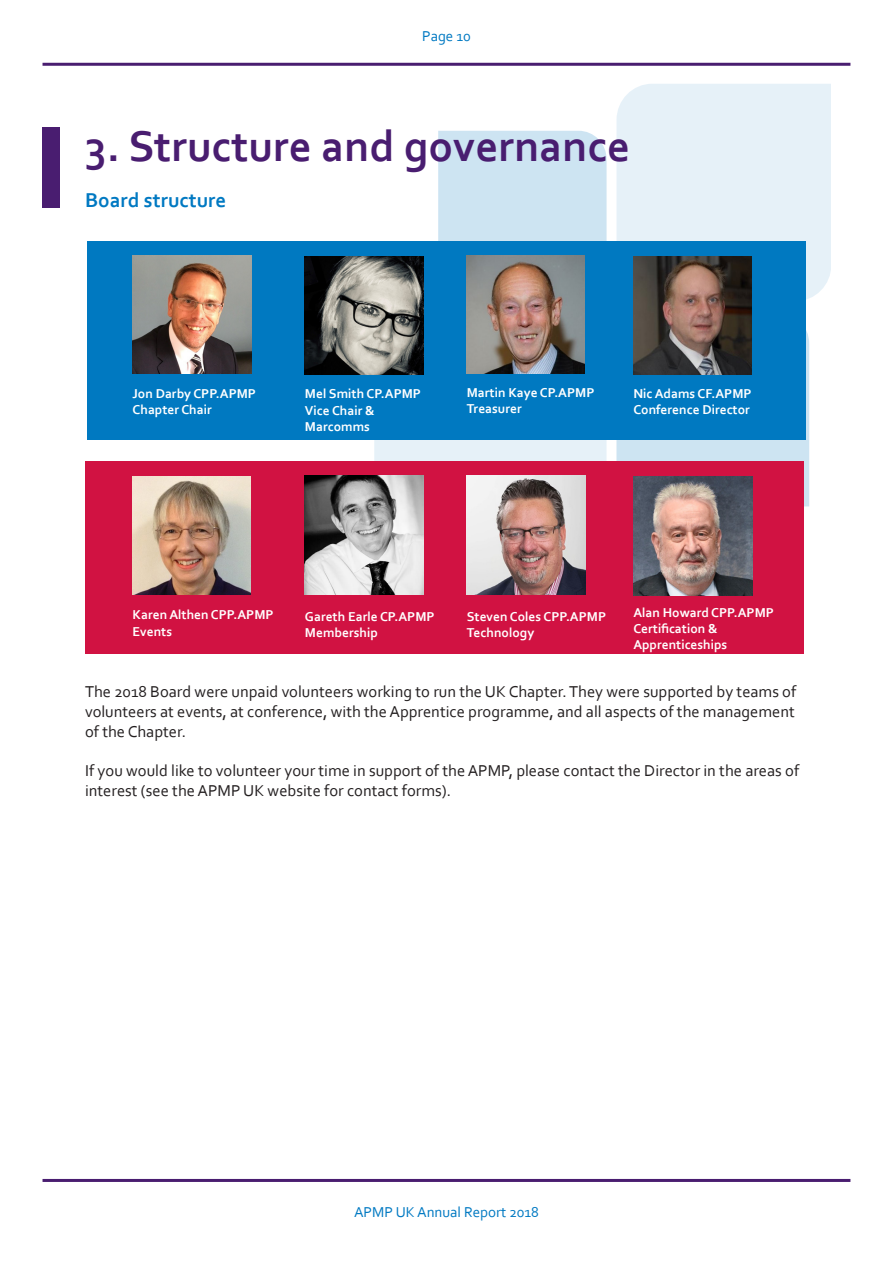
<style>
.page{position:relative;width:893px;height:1263px;background:#fff}
.page>*{position:absolute;margin:0;border:0;box-sizing:border-box;transform-origin:0 0}
.t1{font:700 45px "Corbel";color:#491d70}
.t2{font:700 21px "Corbel";color:#0079c2}
.t3{font:16.5px/19.8px "Corbel";color:#231f20;text-align:justify}
.t4{font:700 16.5px "Corbel";color:#fff}
.t5{font:15px "Corbel";color:#0079c2}
.t6{font:700 13.5px/16.2px "Corbel";color:#fff}
</style>
<div class="page">
<hr style="left:43px;top:63px;width:807px;height:3px;background:#491d70">
<hr style="left:43px;top:1179px;width:807px;height:3px;background:#491d70">
<div style="left:616px;top:84px;width:214px;height:216px;background:#e6f1f8"></div>
<div style="left:374px;top:440px;width:233px;height:21px;background:#e6f1f8"></div>
<div style="left:616px;top:330px;width:193px;height:176px;background:#cde4f2"></div>
<div style="left:438px;top:131px;width:169px;height:110px;background:#cde4f2"></div>
<div style="left:43px;top:128px;width:17px;height:80px;background:#491d70"></div>
<div style="left:87px;top:241px;width:719px;height:199px;background:#0079c1"></div>
<div style="left:85px;top:461px;width:718px;height:192px;background:#d11242"></div>
<img style="left:133px;top:255px;width:118px;height:119px">
<img style="left:467px;top:256px;width:117px;height:117px">
<img style="left:633px;top:256px;width:118px;height:118px">
<img style="left:133px;top:477px;width:117px;height:117px">
<img style="left:633px;top:477px;width:119px;height:118px">
<img style="left:305px;top:256px;width:118px;height:119px">
<img style="left:305px;top:476px;width:118px;height:118px">
<img style="left:467px;top:476px;width:118px;height:118px">
<p class="t5" style="left:422px;top:27px;width:50px">Page 10</p>
<p class="t1" style="left:85px;top:118px;width:547px">3. Structure and governance</p>
<p class="t2" style="left:85px;top:187px;width:143px">Board structure</p>
<p class="t6" style="left:133px;top:385px;width:125px">Jon Darby CPP.APMP</p>
<p class="t6" style="left:133px;top:401px;width:81px">Chapter Chair</p>
<p class="t6" style="left:305px;top:385px;width:118px">Mel Smith CP.APMP</p>
<p class="t6" style="left:305px;top:402px;width:71px">Vice Chair &amp;<br>Marcomms</p>
<p class="t6" style="left:467px;top:384px;width:129px">Martin Kaye CP.APMP</p>
<p class="t6" style="left:467px;top:400px;width:56px">Treasurer</p>
<p class="t6" style="left:633px;top:385px;width:120px">Nic Adams CF.APMP</p>
<p class="t6" style="left:633px;top:401px;width:118px">Conference Director</p>
<p class="t6" style="left:133px;top:606px;width:143px">Karen Althen CPP.APMP</p>
<p class="t6" style="left:133px;top:623px;width:41px">Events</p>
<p class="t6" style="left:305px;top:608px;width:131px">Gareth Earle CP.APMP</p>
<p class="t6" style="left:305px;top:624px;width:74px">Membership</p>
<p class="t4" style="left:507px;top:597px;width:101px">Immed… Past</p>
<p class="t6" style="left:467px;top:608px;width:141px">Steven Coles CPP.APMP</p>
<p class="t6" style="left:467px;top:624px;width:69px">Technology</p>
<p class="t6" style="left:633px;top:604px;width:142px">Alan Howard CPP.APMP</p>
<p class="t6" style="left:633px;top:620px;width:96px">Certification &amp;<br>Apprenticeships</p>
<p class="t3" style="left:85px;top:681px;width:713px">The 2018 Board were unpaid volunteers working to run the UK Chapter. They were supported by teams of volunteers at events, at conference, with the Apprentice programme, and all aspects of the management of the Chapter.</p>
<p class="t3" style="left:85px;top:760px;width:716px">If you would like to volunteer your time in support of the APMP, please contact the Director in the areas of interest (see the APMP UK website for contact forms).</p>
<p class="t5" style="left:354px;top:1202px;width:186px">APMP UK Annual Report 2018</p>
</div>
